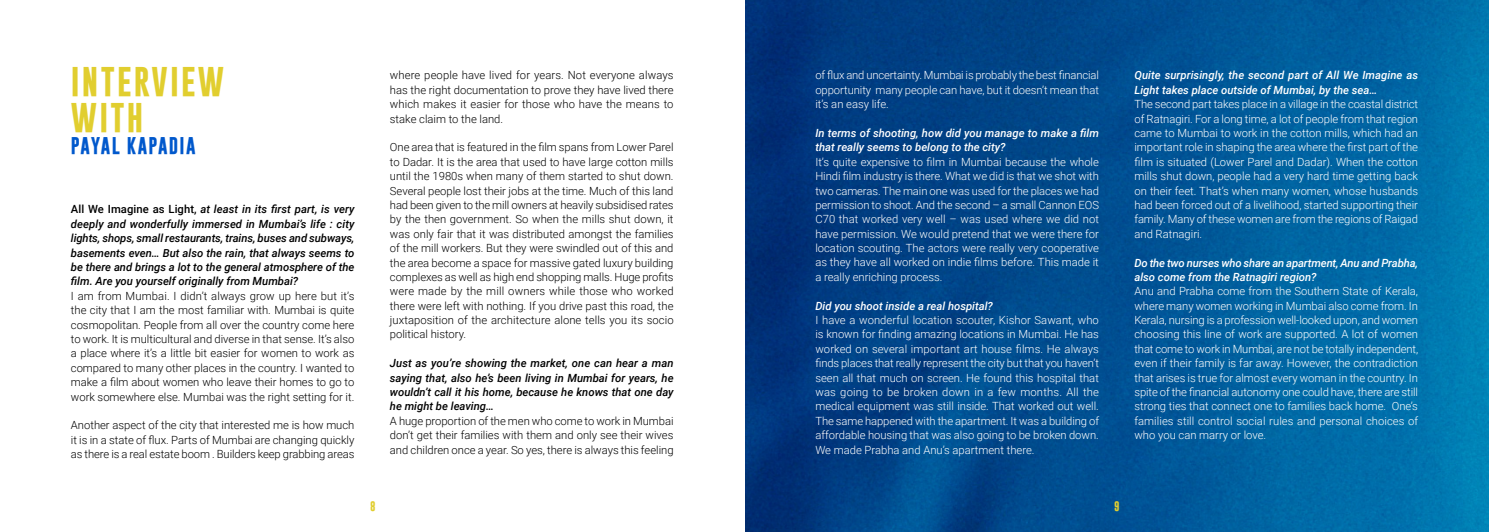
<style>
.page{position:relative;width:1489px;height:532px;background:#fff}
.page>*{position:absolute;margin:0;border:0;box-sizing:border-box;transform-origin:0 0}
.t1{font:700 30px/35px "Gobold";letter-spacing:.075em;color:#e1ce2f}
.t2{font:700 17.5px "Gobold";letter-spacing:.075em;color:#0058cc}
.t3{font:300 11.25px/14.4px "Roboto";color:#fff;text-align:justify}
.t4{font:300 11.25px/14.4px "Roboto";color:#000;text-align:justify}
.t5{font:italic 500 11.25px/14.4px "Roboto";color:#000;text-align:justify}
.t6{font:italic 500 11.25px/14.4px "Roboto";color:#fff}
.t7{font:700 10px "Gobold";color:#e1ce2f}
.s1{font-style:normal}
</style>
<div class="page">
<img style="left:745px;top:0;width:743px;height:531px">
<h1 class="t1" style="left:71px;top:65px;width:155px">INTERVIEW<br>WITH</h1>
<h2 class="t2" style="left:71px;top:134px;width:126px">PAYAL KAPADIA</h2>
<p class="t5" style="left:71px;top:202px;width:285px"><span class="s1">All We Imagine as Light,</span> at least in its first part, is very deeply and wonderfully immersed in Mumbai’s life : city lights, shops, small restaurants, trains, buses and subways, basements even… But also the rain, that always seems to be there and brings a lot to the general atmosphere of the film. Are you yourself originally from Mumbai?</p>
<p class="t4" style="left:71px;top:288px;width:285px">I am from Mumbai. I didn’t always grow up here but it’s the city that I am the most familiar with. Mumbai is quite cosmopolitan. People from all over the country come here to work. It is multicultural and diverse in that sense. It’s also a place where it’s a little bit easier for women to work as compared to many other places in the country. I wanted to make a film about women who leave their homes to go to work somewhere else. Mumbai was the right setting for it.</p>
<p class="t4" style="left:71px;top:417px;width:285px">Another aspect of the city that interested me is how much it is in a state of flux. Parts of Mumbai are changing quickly as there is a real estate boom . Builders keep grabbing areas</p>
<p class="t4" style="left:390px;top:68px;width:285px">where people have lived for years. Not everyone always has the right documentation to prove they have lived there which makes it easier for those who have the means to stake claim to the land.</p>
<p class="t4" style="left:390px;top:140px;width:285px">One area that is featured in the film spans from Lower Parel to Dadar. It is the area that used to have large cotton mills until the 1980s when many of them started to shut down.<br>Several people lost their jobs at the time. Much of this land had been given to the mill owners at heavily subsidised rates by the then government. So when the mills shut down, it was only fair that it was distributed amongst the families of the mill workers. But they were swindled out of this and the area become a space for massive gated luxury building complexes as well as high end shopping malls. Huge profits were made by the mill owners while those who worked there were left with nothing. If you drive past this road, the juxtaposition of the architecture alone tells you its socio political history.</p>
<p class="t5" style="left:390px;top:355px;width:285px">Just as you’re showing the market, one can hear a man saying that, also he’s been living in Mumbai for years, he wouldn’t call it his home, because he knows that one day he might be leaving…</p>
<p class="t4" style="left:390px;top:413px;width:285px">A huge proportion of the men who come to work in Mumbai don’t get their families with them and only see their wives and children once a year. So yes, there is always this feeling</p>
<p class="t7" style="left:370px;top:500px;width:7px">8</p>
<p class="t3" style="left:815px;top:68px;width:285px">of flux and uncertainty. Mumbai is probably the best financial opportunity many people can have, but it doesn’t mean that it’s an easy life.</p>
<p class="t6" style="left:815px;top:125px;width:285px">In terms of shooting, how did you manage to make a film that really seems to belong to the city?</p>
<p class="t3" style="left:815px;top:154px;width:285px">It’s quite expensive to film in Mumbai because the whole Hindi film industry is there. What we did is that we shot with two cameras. The main one was used for the places we had permission to shoot. And the second – a small Cannon EOS C70 that worked very well – was used where we did not have permission. We would pretend that we were there for location scouting. The actors were really very cooperative as they have all worked on indie films before. This made it a really enriching process.</p>
<p class="t6" style="left:815px;top:298px;width:179px">Did you shoot inside a real hospital?</p>
<p class="t3" style="left:815px;top:312px;width:285px">I have a wonderful location scouter, Kishor Sawant, who is known for finding amazing locations in Mumbai. He has worked on several important art house films. He always finds places that really represent the city but that you haven’t seen all that much on screen. He found this hospital that was going to be broken down in a few months. All the medical equipment was still inside. That worked out well.<br>The same happened with the apartment. It was a building of affordable housing that was also going to be broken down.<br>We made Prabha and Anu’s apartment there.</p>
<p class="t6" style="left:1134px;top:68px;width:285px">Quite surprisingly, the second part of All We Imagine as<br>Light takes place outside of Mumbai, by the sea…</p>
<p class="t3" style="left:1134px;top:97px;width:285px">The second part takes place in a village in the coastal district of Ratnagiri. For a long time, a lot of people from that region came to Mumbai to work in the cotton mills, which had an important role in shaping the area where the first part of the film is situated (Lower Parel and Dadar). When the cotton mills shut down, people had a very hard time getting back on their feet. That’s when many women, whose husbands had been forced out of a livelihood, started supporting their family. Many of these women are from the regions of Raigad and Ratnagiri.</p>
<p class="t6" style="left:1134px;top:255px;width:285px">Do the two nurses who share an apartment, Anu and Prabha, also come from the Ratnagiri region?</p>
<p class="t3" style="left:1134px;top:283px;width:285px">Anu and Prabha come from the Southern State of Kerala, where many women working in Mumbai also come from. In Kerala, nursing is a profession well-looked upon, and women choosing this line of work are supported. A lot of women that come to work in Mumbai, are not be totally independent, even if their family is far away. However, the contradiction that arises is true for almost every woman in the country. In spite of the financial autonomy one could have, there are still strong ties that connect one to families back home. One’s families still control social rules and personal choices of who you can marry or love.</p>
<p class="t7" style="left:1113px;top:500px;width:7px">9</p>
</div>
